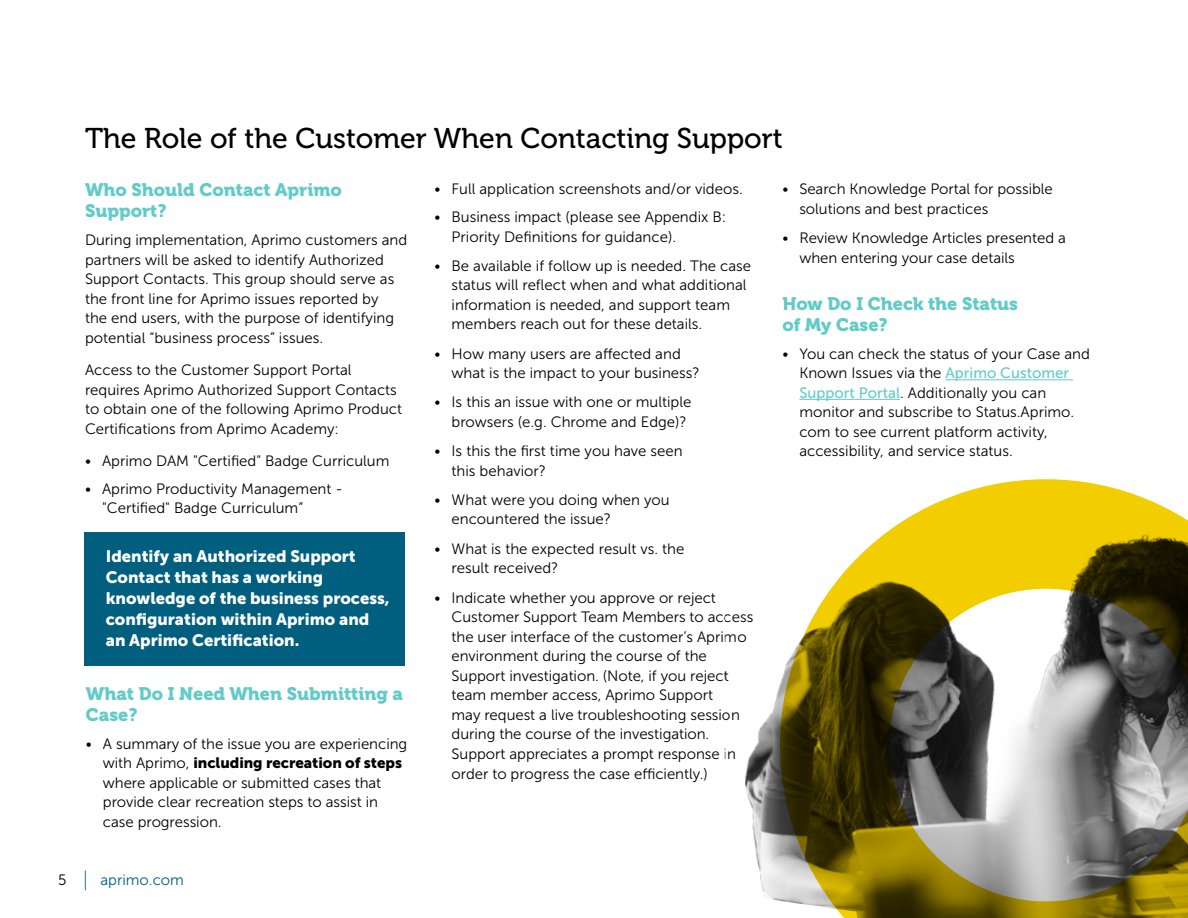
<style>
.page{position:relative;width:1188px;height:918px;background:#fff}
.page>*{position:absolute;margin:0;border:0;box-sizing:border-box;transform-origin:0 0}
.t1{font:28.5px "Museo 500";color:#000}
.t2{font:18px/21px "Museo 900";color:#62cbc9}
.t3{font:16.5px/21px "Museo Sans 900";color:#fff}
.t4{font:15px/19.5px "Museo Sans 300";color:#000}
.t5{font:15px "Museo Sans 900";letter-spacing:-.005em;color:#000}
.t6{font:15px "Museo Sans 300";color:#005f7f}
.s1{font-family:"Museo Sans 300"}
.s2{color:#000}
.s3{font-family:"Museo Sans 100";font-size:21px}
.s4{font-family:"Museo Sans 500";color:#62cbc9}
</style>
<div class="page">
<div style="left:84px;top:532px;width:320px;height:133px;background:#005f7f"></div>
<img style="left:745px;top:684px;width:35px;height:217px">
<hr style="left:946px;top:379px;width:127px;height:1px;background:#62cbc9">
<hr style="left:799px;top:399px;width:101px;height:1px;background:#62cbc9">
<svg style="left:780px;top:479px;width:408px;height:439px"></svg>
<h1 class="t1" style="left:85px;top:122px;width:699px">The Role of the Customer When Contacting Support</h1>
<p class="t2" style="left:85px;top:180px;width:258px">Who Should Contact Aprimo<br>Support?</p>
<p class="t4" style="left:85px;top:231px;width:324px">During implementation, Aprimo customers and partners will be asked to identify Authorized Support Contacts. This group should serve as the front line for Aprimo issues reported by<br>the end users, with the purpose of identifying potential “business process” issues.</p>
<p class="t4" style="left:85px;top:360px;width:319px">Access to the Customer Support Portal requires Aprimo Authorized Support Contacts to obtain one of the following Aprimo Product Certifications from Aprimo Academy:</p>
<p class="t4" style="left:85px;top:451px;width:306px">• Aprimo DAM "Certified" Badge Curriculum</p>
<p class="t4" style="left:102px;top:479px;width:242px;text-indent:-17px">• Aprimo Productivity Management - "Certified" Badge Curriculum”</p>
<p class="t3" style="left:106px;top:546px;width:285px">Identify an Authorized Support<br>Contact that has a working knowledge of the business process, configuration within Aprimo and an Aprimo Certification.</p>
<p class="t2" style="left:86px;top:683px;width:319px">What Do I Need When Submitting a<br>Case?</p>
<p class="t4" style="left:86px;top:734px;width:323px">• A summary of the issue you are experiencing</p>
<p class="t5" style="left:103px;top:754px;width:301px"><span class="s1">with Aprimo,</span> including recreation of steps</p>
<p class="t4" style="left:103px;top:773px;width:280px">where applicable or submitted cases that provide clear recreation steps to assist in case progression.</p>
<p class="t6" style="left:58px;top:872px;width:127px"><span class="s2">5</span> <span class="s3">|</span> aprimo.com</p>
<p class="t4" style="left:435px;top:179px;width:310px">• Full application screenshots and/or videos.</p>
<p class="t4" style="left:452px;top:207px;width:276px;text-indent:-17px">• Business impact (please see Appendix B:<br>Priority Definitions for guidance).</p>
<p class="t4" style="left:452px;top:256px;width:301px;text-indent:-17px">• Be available if follow up is needed. The case status will reflect when and what additional information is needed, and support team members reach out for these details.</p>
<p class="t4" style="left:452px;top:344px;width:250px;text-indent:-17px">• How many users are affected and what is the impact to your business?</p>
<p class="t4" style="left:452px;top:393px;width:241px;text-indent:-17px">• Is this an issue with one or multiple browsers (e.g. Chrome and Edge)?</p>
<p class="t4" style="left:452px;top:441px;width:233px;text-indent:-17px">• Is this the first time you have seen this behavior?</p>
<p class="t4" style="left:452px;top:490px;width:220px;text-indent:-17px">• What were you doing when you encountered the issue?</p>
<p class="t4" style="left:452px;top:539px;width:234px;text-indent:-17px">• What is the expected result vs. the result received?</p>
<p class="t4" style="left:452px;top:588px;width:303px;text-indent:-17px">• Indicate whether you approve or reject Customer Support Team Members to access the user interface of the customer’s Aprimo environment during the course of the Support investigation. (Note, if you reject team member access, Aprimo Support<br>may request a live troubleshooting session during the course of the investigation.<br>Support appreciates a prompt response in order to progress the case efficiently.)</p>
<p class="t4" style="left:799px;top:179px;width:255px;line-height:20.2px;text-indent:-17px">• Search Knowledge Portal for possible solutions and best practices</p>
<p class="t4" style="left:799px;top:228px;width:268px;line-height:20.2px;text-indent:-17px">• Review Knowledge Articles presented a when entering your case details</p>
<p class="t2" style="left:782px;top:293px;width:237px">How Do I Check the Status of My Case?</p>
<p class="t4" style="left:799px;top:344px;width:292px;text-indent:-17px">• You can check the status of your Case and Known Issues via the <span class="s4">Aprimo Customer Support Portal</span>. Additionally you can monitor and subscribe to Status.Aprimo. com to see current platform activity, accessibility, and service status.</p>
</div>
